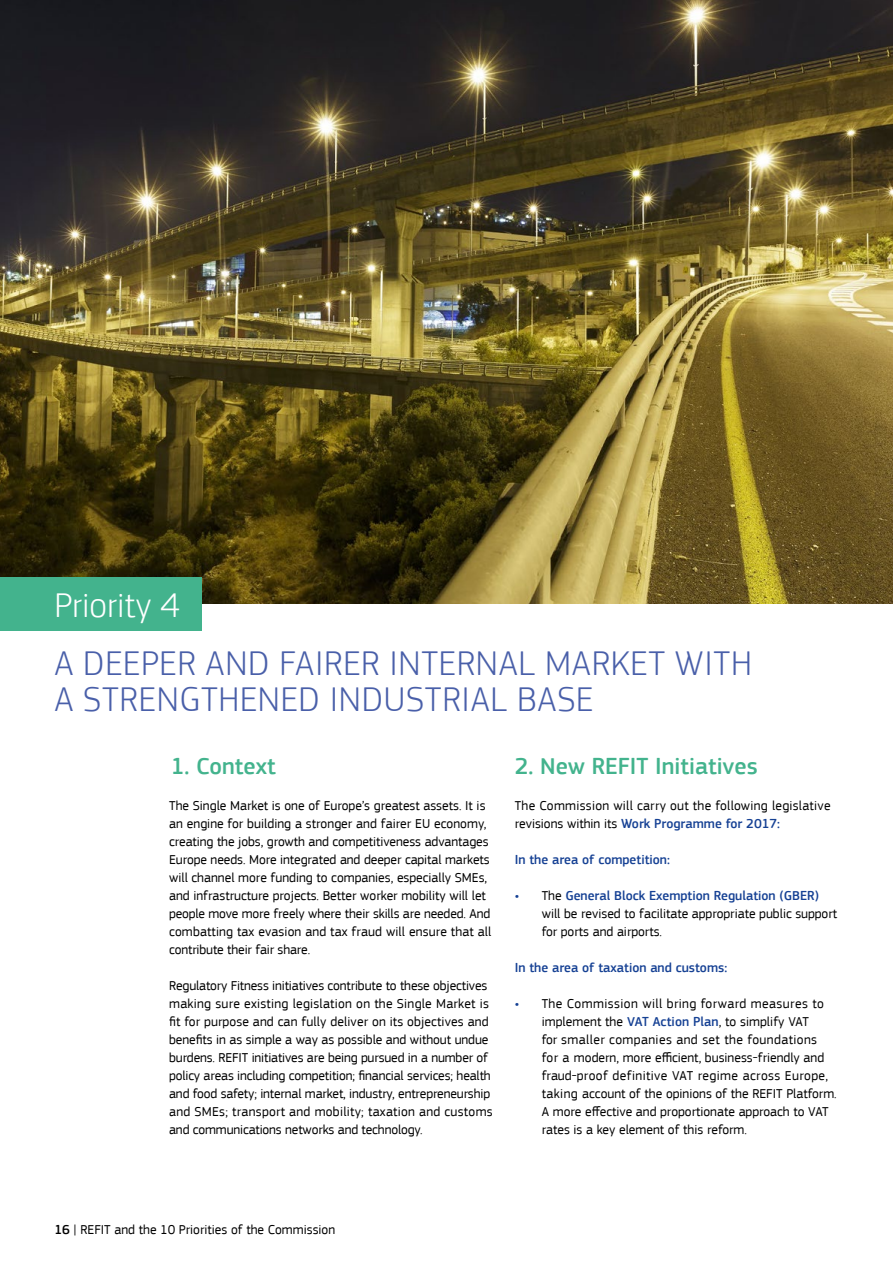
<style>
.page{position:relative;width:893px;height:1263px;background:#fff}
.page>*{position:absolute;margin:0;border:0;box-sizing:border-box;transform-origin:0 0}
.t1{font:300 36px/36px "EC Square Sans Pro";letter-spacing:.02em;color:#495fa9}
.t2{font:300 36px "EC Square Sans Pro";color:#fff}
.t3{font:500 24px "EC Square Sans Pro";color:#43b38d}
.t4{font:13.5px/18px "EC Square Sans Pro";color:#000}
.t5{font:13.5px/18px "EC Square Sans Pro";letter-spacing:.02em;color:#000}
.t6{font:500 13.5px "EC Square Sans Pro";color:#164194}
.s1{font-weight:500;color:#164194}
.s2{font-weight:500}
</style>
<div class="page">
<img style="left:0;top:0;width:893px;height:604px">
<div style="left:0;top:577px;width:201px;height:54px;background:#43b38d"></div>
<h1 class="t2" style="left:54px;top:584px;width:127px">Priority 4</h1>
<h1 class="t1" style="left:54px;top:645px;width:699px">A DEEPER AND FAIRER INTERNAL MARKET WITH<br>A STRENGTHENED INDUSTRIAL BASE</h1>
<h2 class="t3" style="left:171px;top:752px;width:106px">1. Context</h2>
<p class="t4" style="left:169px;top:797px;width:324px">The Single Market is one of Europe’s greatest assets. It is an engine for building a stronger and fairer EU economy, creating the jobs, growth and competitiveness advantages Europe needs. More integrated and deeper capital markets will channel more funding to companies, especially SMEs, and infrastructure projects. Better worker mobility will let people move more freely where their skills are needed. And combatting tax evasion and tax fraud will ensure that all contribute their fair share.</p>
<p class="t4" style="left:169px;top:977px;width:325px">Regulatory Fitness initiatives contribute to these objectives making sure existing legislation on the Single Market is fit for purpose and can fully deliver on its objectives and benefits in as simple a way as possible and without undue burdens. REFIT initiatives are being pursued in a number of policy areas including competition; financial services; health and food safety; internal market, industry, entrepreneurship and SMEs; transport and mobility; taxation and customs and communications networks and technology.</p>
<h2 class="t3" style="left:515px;top:752px;width:245px">2. New REFIT Initiatives</h2>
<p class="t5" style="left:515px;top:797px;width:317px">The Commission will carry out the following legislative revisions within its <span class="s1">Work Programme for 2017:</span></p>
<p class="t6" style="left:515px;top:852px;width:157px">In the area of competition:</p>
<p class="t4" style="left:542px;top:887px;width:297px;text-indent:-27px"><span class="s1">•</span> The <span class="s1">General Block Exemption Regulation (GBER) </span>will be revised to facilitate appropriate public support for ports and airports.</p>
<p class="t6" style="left:515px;top:960px;width:214px">In the area of taxation and customs:</p>
<p class="t4" style="left:542px;top:995px;width:297px;text-indent:-27px"><span class="s1">•</span> The Commission will bring forward measures to implement the <span class="s1">VAT Action Plan</span>, to simplify VAT<br>for smaller companies and set the foundations for a modern, more efficient, business-friendly and fraud-proof definitive VAT regime across Europe, taking account of the opinions of the REFIT Platform.<br>A more effective and proportionate approach to VAT rates is a key element of this reform.</p>
<p class="t4" style="left:54px;top:1221px;width:282px"><span class="s2">16</span> | REFIT and the 10 Priorities of the Commission</p>
</div>
